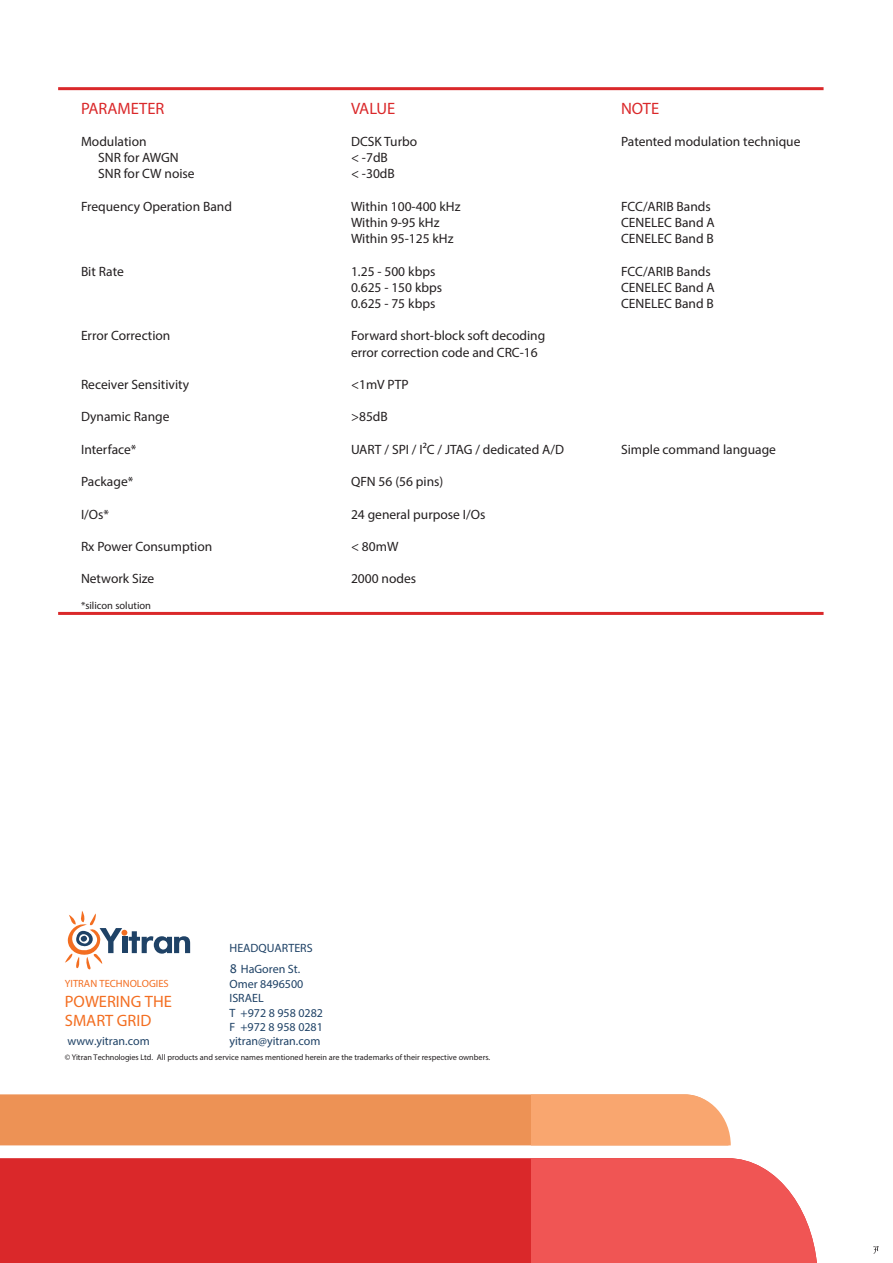
<style>
.page{position:relative;width:893px;height:1263px;background:#fff}
.page>*{position:absolute;margin:0;border:0;box-sizing:border-box;transform-origin:0 0}
.t1{font:700 16.5px/19.8px "Myriad Pro";color:#f36e21}
.t2{font:700 16.5px "Myriad Pro";color:#da282a}
.t3{font:13.5px/16.2px "Myriad Pro";color:#231f20}
.t4{font:12px/14.4px "Myriad Pro";color:#1f4266;text-align:justify}
.t5{font:600 10.5px "Myriad Pro";color:#f36e21}
.t6{font:10.5px "Myriad Pro";color:#231f20}
.t7{font:8.25px "Myriad Pro";color:#231f20}
.s1{font-family:"Lucida Sans"}
</style>
<div class="page">
<hr style="left:58px;top:612px;width:766px;height:3px;background:#da282a">
<hr style="left:58px;top:87px;width:766px;height:3px;background:#da282a">
<svg style="left:65px;top:911px;width:125px;height:59px"></svg>
<div style="left:0;top:1158px;width:817px;height:105px;background:#da282a"></div>
<div style="left:531px;top:1158px;width:285px;height:105px;background:#f05554"></div>
<div style="left:0;top:1094px;width:531px;height:51px;background:#ed9255"></div>
<div style="left:531px;top:1094px;width:200px;height:51px;background:#f9a66f"></div>
<svg style="left:873px;top:1246px;width:6px;height:8px"></svg>
<p class="t2" style="left:81px;top:98px;width:85px">PARAMETER</p>
<p class="t2" style="left:351px;top:98px;width:46px">VALUE</p>
<p class="t2" style="left:621px;top:98px;width:40px">NOTE</p>
<p class="t3" style="left:81px;top:133px;width:67px">Modulation</p>
<p class="t3" style="left:351px;top:133px;width:68px">DCSK Turbo</p>
<p class="t3" style="left:621px;top:133px;width:181px">Patented modulation technique</p>
<p class="t3" style="left:98px;top:149px;width:82px">SNR for AWGN</p>
<p class="t3" style="left:351px;top:149px;width:38px">&lt; -7dB</p>
<p class="t3" style="left:98px;top:166px;width:98px">SNR for CW noise</p>
<p class="t3" style="left:351px;top:166px;width:45px">&lt; -30dB</p>
<p class="t3" style="left:81px;top:198px;width:152px">Frequency Operation Band</p>
<p class="t3" style="left:351px;top:198px;width:111px">Within 100-400 kHz</p>
<p class="t3" style="left:621px;top:198px;width:91px">FCC/ARIB Bands</p>
<p class="t3" style="left:351px;top:214px;width:90px">Within 9-95 kHz</p>
<p class="t3" style="left:621px;top:214px;width:95px">CENELEC Band A</p>
<p class="t3" style="left:351px;top:230px;width:104px">Within 95-125 kHz</p>
<p class="t3" style="left:621px;top:230px;width:94px">CENELEC Band B</p>
<p class="t3" style="left:81px;top:263px;width:44px">Bit Rate</p>
<p class="t3" style="left:351px;top:263px;width:86px">1.25 - 500 kbps</p>
<p class="t3" style="left:621px;top:263px;width:91px">FCC/ARIB Bands</p>
<p class="t3" style="left:351px;top:279px;width:93px">0.625 - 150 kbps</p>
<p class="t3" style="left:621px;top:279px;width:95px">CENELEC Band A</p>
<p class="t3" style="left:351px;top:295px;width:86px">0.625 - 75 kbps</p>
<p class="t3" style="left:621px;top:295px;width:94px">CENELEC Band B</p>
<p class="t3" style="left:81px;top:328px;width:91px">Error Correction</p>
<p class="t3" style="left:351px;top:328px;width:196px">Forward short-block soft decoding error correction code and CRC-16</p>
<p class="t3" style="left:81px;top:376px;width:110px">Receiver Sensitivity</p>
<p class="t3" style="left:351px;top:376px;width:59px">&lt;1mV PTP</p>
<p class="t3" style="left:81px;top:409px;width:90px">Dynamic Range</p>
<p class="t3" style="left:351px;top:409px;width:38px">&gt;85dB</p>
<p class="t3" style="left:81px;top:441px;width:57px">Interface*</p>
<p class="t3" style="left:351px;top:441px;width:215px">UART / SPI / I²C / JTAG / dedicated A/D</p>
<p class="t3" style="left:621px;top:441px;width:156px">Simple command language</p>
<p class="t3" style="left:81px;top:473px;width:54px">Package*</p>
<p class="t3" style="left:351px;top:473px;width:94px">QFN 56 (56 pins)</p>
<p class="t3" style="left:81px;top:506px;width:30px">I/Os*</p>
<p class="t3" style="left:351px;top:506px;width:136px">24 general purpose I/Os</p>
<p class="t3" style="left:81px;top:538px;width:133px">Rx Power Consumption</p>
<p class="t3" style="left:351px;top:538px;width:49px">&lt; 80mW</p>
<p class="t3" style="left:81px;top:571px;width:75px">Network Size</p>
<p class="t3" style="left:351px;top:571px;width:67px">2000 nodes</p>
<p class="t6" style="left:81px;top:599px;width:72px">*silicon solution</p>
<p class="t4" style="left:230px;top:940px;width:85px">HEADQUARTERS</p>
<p class="t4" style="left:230px;top:962px;width:75px;text-align:left"><span class="s1">8</span> HaGoren St.<br>Omer 8496500<br>ISRAEL</p>
<p class="t5" style="left:65px;top:977px;width:105px">YITRAN TECHNOLOGIES</p>
<p class="t1" style="left:65px;top:991px;width:109px">POWERING THE<br>SMART GRID</p>
<p class="t4" style="left:68px;top:1033px;width:84px">www.yitran.com</p>
<p class="t7" style="left:65px;top:1052px;width:427px">© Yitran Technologies Ltd. All products and service names mentioned herein are the trademarks of their respective ownbers.</p>
<p class="t4" style="left:230px;top:1005px;width:95px">T +972 8 958 0282<br>F +972 8 958 0281 yitran@yitran.com</p>
</div>
